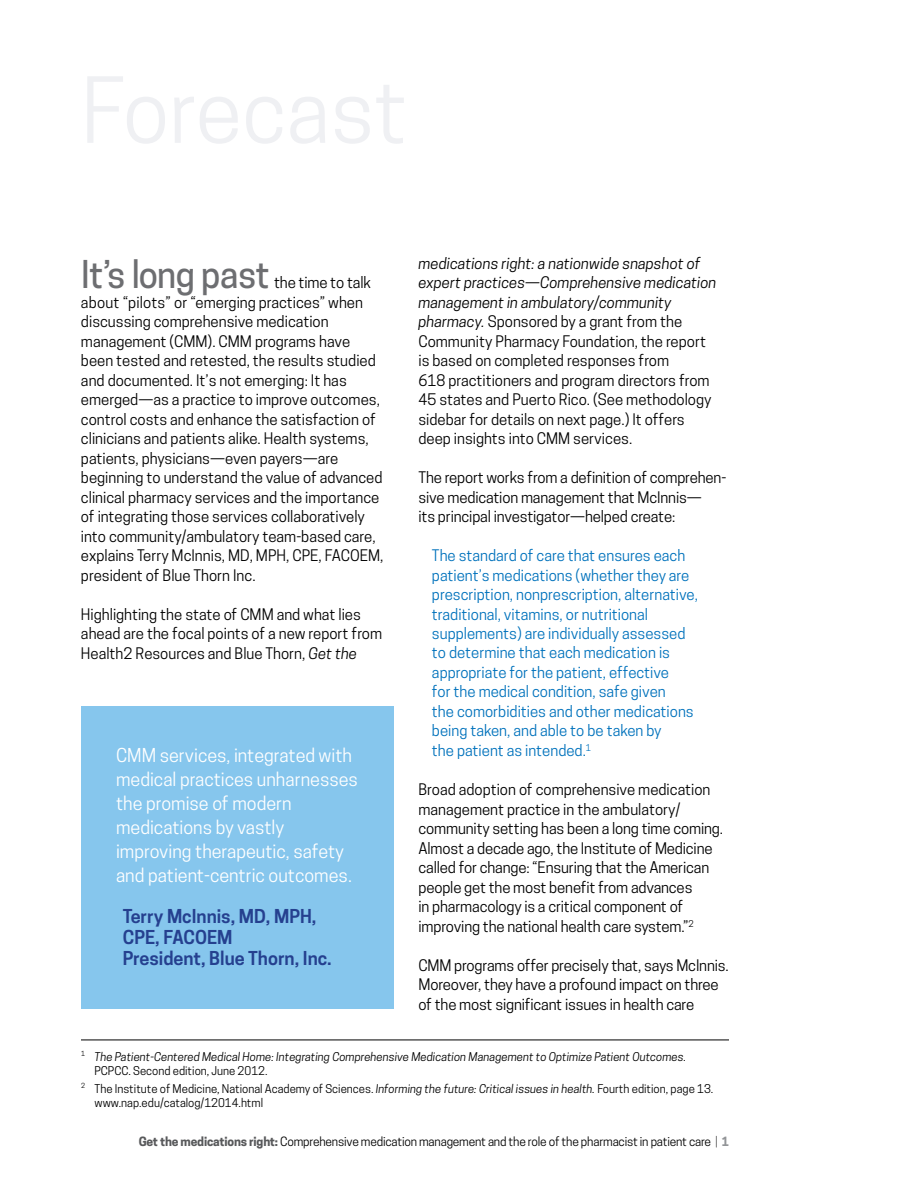
<style>
.page{position:relative;width:918px;height:1188px;background:#fff}
.page>*{position:absolute;margin:0;border:0;box-sizing:border-box;transform-origin:0 0}
.body{font:500 36px "Cooper Hewitt";letter-spacing:-.01em;color:#6d6e71}
.pullquote{font:18px/24px "Cooper Hewitt";color:#fff}
.pullquotesource{font:600 18px/21px "Cooper Hewitt";color:#25408f}
.body-2{font:15px/19.5px "Cooper Hewitt";color:#000}
.Indented_blue_copy{font:15px/19.5px "Cooper Hewitt";color:#0072bc}
.body-3{font:12px "Cooper Hewitt";letter-spacing:-.015em;color:#000}
.t1{font:11.4px/14.4px "Cooper Hewitt";color:#000}
.t2{font:italic 11.4px/14.4px "Cooper Hewitt";color:#000}
.s1{font-style:italic}
.s2{font-style:normal}
.s3{font-weight:700;color:#58595b}
.s4{font-weight:300}
.s5{font-weight:700;color:#939598}
</style>
<div class="page">
<div style="left:81px;top:706px;width:312px;height:303px;background:#86c6ed"></div>
<hr style="left:81px;top:1040px;width:648px;height:1px;background:#000">
<p class="body" style="left:81px;top:253px;width:190px">It’s long past</p>
<p class="body-2" style="left:81px;top:273px;width:304px;text-indent:193px">the time to talk about “pilots” or “emerging practices” when discussing comprehensive medication management (CMM). CMM programs have been tested and retested, the results studied and documented. It’s not emerging: It has emerged—as a practice to improve outcomes, control costs and enhance the satisfaction of clinicians and patients alike. Health systems, patients, physicians—even payers—are beginning to understand the value of advanced clinical pharmacy services and the importance of integrating those services collaboratively into community/ambulatory team-based care, explains Terry McInnis, MD, MPH, CPE, FACOEM, president of Blue Thorn Inc.</p>
<p class="body-2" style="left:81px;top:604px;width:303px">Highlighting the state of CMM and what lies ahead are the focal points of a new report from<br>Health2 Resources and Blue Thorn, <span class="s1">Get the</span></p>
<p class="pullquote" style="left:116px;top:743px;width:243px">CMM services, integrated with medical practices unharnesses the promise of modern medications by vastly improving therapeutic, safety and patient-centric outcomes.</p>
<p class="pullquotesource" style="left:123px;top:906px;width:195px">Terry McInnis, MD, MPH,<br>CPE, FACOEM</p>
<p class="pullquotesource" style="left:123px;top:948px;width:210px">President, Blue Thorn, Inc.</p>
<p class="body-2" style="left:418px;top:253px;width:300px"><span class="s1">medications right: a nationwide snapshot of expert practices—Comprehensive medication management in ambulatory/community pharmacy.</span> Sponsored by a grant from the Community Pharmacy Foundation, the report is based on completed responses from<br>618 practitioners and program directors from 45 states and Puerto Rico. (See methodology sidebar for details on next page.) It offers deep insights into CMM services.</p>
<p class="body-2" style="left:418px;top:468px;width:309px">The report works from a definition of comprehen&shy;sive medication management that McInnis—<br>its principal investigator—helped create:</p>
<p class="Indented_blue_copy" style="left:432px;top:546px;width:267px">The standard of care that ensures each patient’s medications (whether they are prescription, nonprescription, alternative, traditional, vitamins, or nutritional supplements) are individually assessed to determine that each medication is appropriate for the patient, effective<br>for the medical condition, safe given<br>the comorbidities and other medications being taken, and able to be taken by<br>the patient as intended.<sup>1</sup></p>
<p class="body-2" style="left:418px;top:780px;width:306px">Broad adoption of comprehensive medication management practice in the ambulatory/ community setting has been a long time coming.<br>Almost a decade ago, the Institute of Medicine called for change: “Ensuring that the American people get the most benefit from advances<br>in pharmacology is a critical component of improving the national health care system.”<sup>2</sup></p>
<p class="body-2" style="left:418px;top:955px;width:312px">CMM programs offer precisely that, says McInnis.<br>Moreover, they have a profound impact on three of the most significant issues in health care</p>
<p class="t2" style="left:94px;top:1049px;width:593px;text-indent:-14px"><sup>1</sup> The Patient-Centered Medical Home: Integrating Comprehensive Medication Management to Optimize Patient Outcomes.<br><span class="s2">PCPCC. Second edition, June 2012.</span></p>
<p class="t1" style="left:94px;top:1081px;width:620px;text-indent:-14px"><sup>2</sup> The Institute of Medicine, National Academy of Sciences. <span class="s1">Informing the future: Critical issues in health.</span> Fourth edition, page 13. www.nap.edu/catalog/12014.html</p>
<p class="body-3" style="left:139px;top:1134px;width:592px"><span class="s3">Get the medications right:</span> Comprehensive medication management and the role of the pharmacist in patient care <span class="s4">|</span> <span class="s5">1</span></p>
</div>
